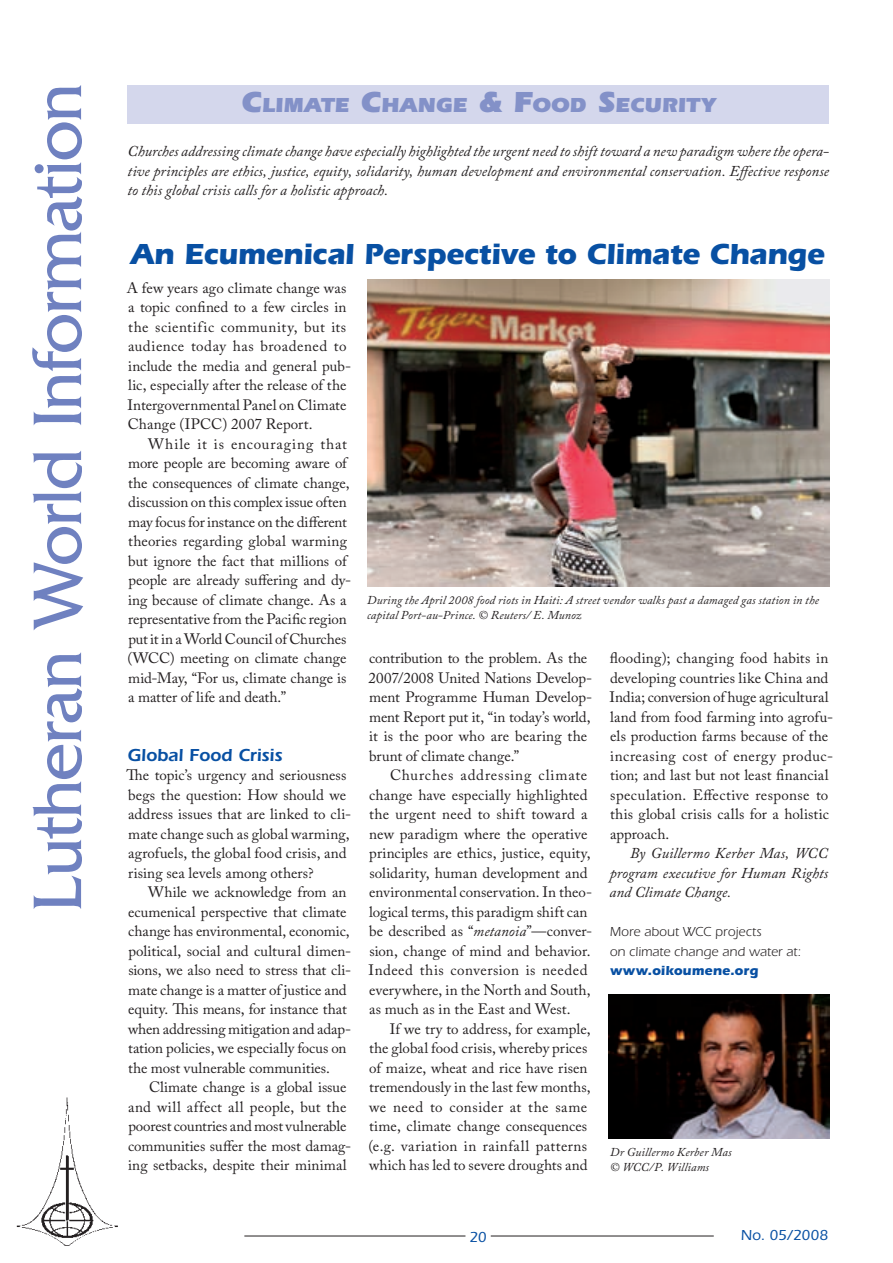
<style>
.page{position:relative;width:893px;height:1263px;background:#fff}
.page>*{position:absolute;margin:0;border:0;box-sizing:border-box;transform-origin:0 0}
.t1{font:72px "Friz Quadrata";letter-spacing:-.02em;color:#6f81c0}
.t2{font:700 30px "Itc Eras";letter-spacing:-.015em;color:#0850a3}
.t3{font:900 21px "Itc Eras";color:#8391c8}
.t4{font:600 18px "Itc Eras";letter-spacing:-.005em;color:#0850a3}
.t5{font:15px/19.5px "Adobe Caslon Pro";letter-spacing:.005em;color:#231f20}
.t6{font:italic 15px/19.5px "Adobe Caslon Pro";letter-spacing:.005em;color:#231f20;text-align:justify}
.t7{font:500 15px "Itc Eras";letter-spacing:.005em;color:#0850a3}
.t8{font:13.5px/19.5px "Itc Eras";letter-spacing:.01em;color:#231f20}
.t9{font:700 13.5px "Itc Eras";letter-spacing:.01em;color:#0850a3}
.t10{font:italic 12px/15px "Adobe Caslon Pro";letter-spacing:.01em;color:#231f20}
.s1{font-size:30px}
.s2{font-style:italic}
</style>
<div class="page">
<hr style="left:491px;top:1235px;width:223px;height:1px;background:#231f20">
<hr style="left:244px;top:1235px;width:221px;height:1px;background:#231f20">
<img style="left:16px;top:1097px;width:102px;height:149px">
<div style="left:128px;top:85px;width:701px;height:38px;background:#d4d7ec"></div>
<img style="left:368px;top:279px;width:461px;height:308px">
<img style="left:608px;top:994px;width:221px;height:144px">
<h1 class="t1" style="left:17px;top:912px;width:830px;rotate:-90deg">Lutheran World Information</h1>
<h3 class="t3" style="left:241px;top:93px;width:476px"><span class="s1">C</span>LIMATE <span class="s1">C</span>HANGE <span class="s1">&amp; F</span>OOD <span class="s1">S</span>ECURITY</h3>
<p class="t6" style="left:128px;top:141px;width:703px">Churches addressing climate change have especially highlighted the urgent need to shift toward a new paradigm where the opera&shy;tive principles are ethics, justice, equity, solidarity, human development and environmental conservation. Effective response to this global crisis calls for a holistic approach.</p>
<h2 class="t2" style="left:130px;top:236px;width:696px">An Ecumenical Perspective to Climate Change</h2>
<p class="t5" style="left:127px;top:278px;width:226px">A few years ago climate change was a topic confined to a few circles in the scientific community, but its audience today has broadened to include the media and general pub&shy;lic, especially after the release of the Intergovernmental Panel on Climate Change (IPCC) 2007 Report.</p>
<p class="t5" style="left:127px;top:434px;width:225px;text-indent:21px">While it is encouraging that more people are becoming aware of the consequences of climate change, discussion on this complex issue often may focus for instance on the different theories regarding global warming but ignore the fact that millions of people are already suffering and dy&shy;ing because of climate change. As a representative from the Pacific region put it in a World Council of Churches (WCC) meeting on climate change mid-May, “For us, climate change is a matter of life and death.”</p>
<p class="t10" style="left:367px;top:592px;width:453px">During the April 2008 food riots in Haiti: A street vendor walks past a damaged gas station in the capital Port-au-Prince. © Reuters/ E. Munoz</p>
<p class="t5" style="left:609px;top:648px;width:225px">flooding); changing food habits in developing countries like China and India; conversion of huge agricultural land from food farming into agrofu&shy;els production farms because of the increasing cost of energy produc&shy;tion; and last but not least financial speculation. Effective response to this global crisis calls for a holistic approach.</p>
<p class="t6" style="left:609px;top:843px;width:220px;text-indent:20px">By Guillermo Kerber Mas, WCC program executive for Human Rights and Climate Change.</p>
<p class="t8" style="left:610px;top:922px;width:193px">More about WCC projects<br>on climate change and water at:</p>
<p class="t9" style="left:610px;top:963px;width:150px">www.oikoumene.org</p>
<p class="t5" style="left:369px;top:648px;width:225px">contribution to the problem. As the<br>2007/2008 United Nations Develop&shy;ment Programme Human Develop&shy;ment Report put it, “in today’s world, it is the poor who are bearing the brunt of climate change.”</p>
<p class="t5" style="left:369px;top:765px;width:225px;text-indent:21px">Churches addressing climate change have especially highlighted the urgent need to shift toward a new paradigm where the operative principles are ethics, justice, equity, solidarity, human development and environmental conservation. In theo&shy;logical terms, this paradigm shift can be described as “<span class="s2">metanoia</span>”—conver&shy;sion, change of mind and behavior.<br>Indeed this conversion is needed everywhere, in the North and South, as much as in the East and West.</p>
<p class="t5" style="left:368px;top:1019px;width:224px;text-indent:21px">If we try to address, for example, the global food crisis, whereby prices of maize, wheat and rice have risen tremendously in the last few months, we need to consider at the same time, climate change consequences (e.g. variation in rainfall patterns which has led to severe droughts and</p>
<p class="t4" style="left:128px;top:744px;width:156px">Global Food Crisis</p>
<p class="t5" style="left:127px;top:765px;width:226px">The topic’s urgency and seriousness begs the question: How should we address issues that are linked to cli&shy;mate change such as global warming, agrofuels, the global food crisis, and rising sea levels among others?</p>
<p class="t5" style="left:128px;top:882px;width:225px;text-indent:20px">While we acknowledge from an ecumenical perspective that climate change has environmental, economic, political, social and cultural dimen&shy;sions, we also need to stress that cli&shy;mate change is a matter of justice and equity. This means, for instance that when addressing mitigation and adap&shy;tation policies, we especially focus on the most vulnerable communities.</p>
<p class="t5" style="left:128px;top:1077px;width:225px;text-indent:21px">Climate change is a global issue and will affect all people, but the poorest countries and most vulnerable communities suffer the most damag&shy;ing setbacks, despite their minimal</p>
<p class="t10" style="left:610px;top:1144px;width:123px">Dr Guillermo Kerber Mas © WCC/P. Williams</p>
<p class="t7" style="left:469px;top:1229px;width:19px">20</p>
<p class="t7" style="left:741px;top:1227px;width:89px">No. 05/2008</p>
</div>
